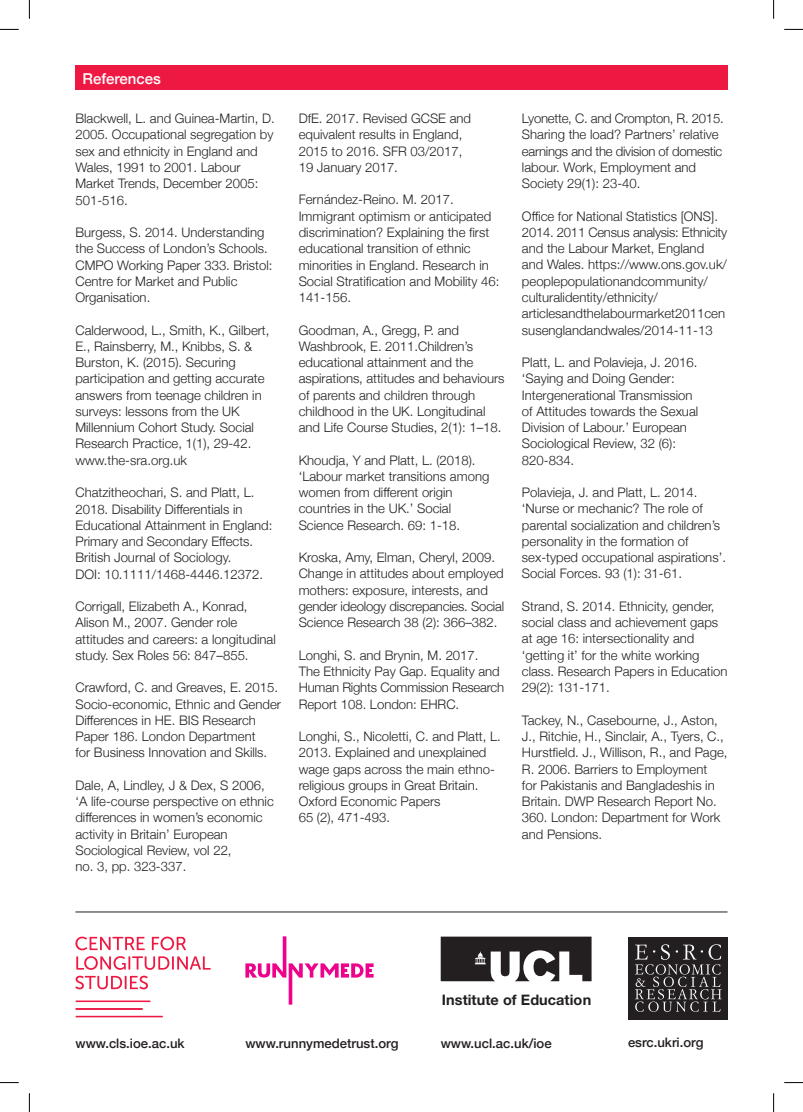
<style>
.page{position:relative;width:803px;height:1112px;background:#fff}
.page>*{position:absolute;margin:0;border:0;box-sizing:border-box;transform-origin:0 0}
.t1{font:500 15px "Helvetica Neue";color:#fff}
.t2{font:700 14.5px "Helvetica Neue";letter-spacing:.005em;color:#231f20}
.t3{font:300 13.12px/16.2px "Helvetica Neue";color:#231f20}
.t4{font:500 13.12px "Helvetica Neue";color:#231f20}
</style>
<div class="page">
<svg style="left:75px;top:936px;width:136px;height:33px"></svg>
<svg style="left:75px;top:975px;width:73px;height:14px"></svg>
<hr style="left:76px;top:1000px;width:74px;height:1px;background:#ed1943">
<hr style="left:76px;top:1007px;width:67px;height:2px;background:#ed1943">
<hr style="left:76px;top:1015px;width:87px;height:2px;background:#ed1943">
<div style="left:628px;top:936px;width:99px;height:83px;background:#231f20"></div>
<svg style="left:635px;top:944px;width:87px;height:67px"></svg>
<hr style="left:75px;top:911px;width:652px;height:1px;background:#231f20">
<div style="left:75px;top:65px;width:652px;height:25px;background:#ed1943"></div>
<svg style="left:245px;top:936px;width:129px;height:68px"></svg>
<svg style="left:441px;top:936px;width:150px;height:44px"></svg>
<svg style="left:0;top:29px;width:19px;height:1px"></svg>
<svg style="left:784px;top:29px;width:19px;height:1px"></svg>
<svg style="left:0;top:1082px;width:19px;height:1px"></svg>
<svg style="left:784px;top:1082px;width:19px;height:1px"></svg>
<svg style="left:29px;top:0;width:1px;height:19px"></svg>
<svg style="left:29px;top:1093px;width:1px;height:18px"></svg>
<svg style="left:773px;top:0;width:1px;height:19px"></svg>
<svg style="left:773px;top:1093px;width:1px;height:18px"></svg>
<p class="t1" style="left:83px;top:66px;width:80px">References</p>
<p class="t3" style="left:75px;top:109px;width:201px">Blackwell, L. and Guinea-Martin, D.<br>2005. Occupational segregation by sex and ethnicity in England and<br>Wales, 1991 to 2001. Labour<br>Market Trends, December 2005:<br>501-516.</p>
<p class="t3" style="left:75px;top:223px;width:199px">Burgess, S. 2014. Understanding the Success of London’s Schools.<br>CMPO Working Paper 333. Bristol:<br>Centre for Market and Public<br>Organisation.</p>
<p class="t3" style="left:75px;top:321px;width:196px">Calderwood, L., Smith, K., Gilbert,<br>E., Rainsberry, M., Knibbs, S. &amp;<br>Burston, K. (2015). Securing participation and getting accurate answers from teenage children in surveys: lessons from the UK<br>Millennium Cohort Study. Social<br>Research Practice, 1(1), 29-42. www.the-sra.org.uk</p>
<p class="t3" style="left:75px;top:483px;width:198px">Chatzitheochari, S. and Platt, L.<br>2018. Disability Differentials in Educational Attainment in England:<br>Primary and Secondary Effects.<br>British Journal of Sociology.<br>DOI: 10.1111/1468-4446.12372.</p>
<p class="t3" style="left:75px;top:597px;width:202px">Corrigall, Elizabeth A., Konrad,<br>Alison M., 2007. Gender role attitudes and careers: a longitudinal study. Sex Roles 56: 847–855.</p>
<p class="t3" style="left:75px;top:678px;width:207px">Crawford, C. and Greaves, E. 2015.<br>Socio-economic, Ethnic and Gender Differences in HE. BIS Research Paper 186. London Department<br>for Business Innovation and Skills.</p>
<p class="t3" style="left:75px;top:776px;width:200px">Dale, A, Lindley, J &amp; Dex, S 2006, ‘A life-course perspective on ethnic differences in women’s economic activity in Britain’ European<br>Sociological Review, vol 22,<br>no. 3, pp. 323-337.</p>
<p class="t3" style="left:299px;top:109px;width:174px">DfE. 2017. Revised GCSE and equivalent results in England,<br>2015 to 2016. SFR 03/2017,<br>19 January 2017.</p>
<p class="t3" style="left:299px;top:191px;width:202px">Fernández-Reino. M. 2017.<br>Immigrant optimism or anticipated discrimination? Explaining the first educational transition of ethnic minorities in England. Research in<br>Social Stratification and Mobility 46:<br>141-156.</p>
<p class="t3" style="left:299px;top:321px;width:207px">Goodman, A., Gregg, P. and Washbrook, E. 2011.Children’s educational attainment and the aspirations, attitudes and behaviours of parents and children through childhood in the UK. Longitudinal and Life Course Studies, 2(1): 1–18.</p>
<p class="t3" style="left:299px;top:451px;width:192px">Khoudja, Y and Platt, L. (2018). ‘Labour market transitions among women from different origin countries in the UK.’ Social<br>Science Research. 69: 1-18.</p>
<p class="t3" style="left:299px;top:548px;width:207px">Kroska, Amy, Elman, Cheryl, 2009.<br>Change in attitudes about employed mothers: exposure, interests, and gender ideology discrepancies. Social Science Research 38 (2): 366–382.</p>
<p class="t3" style="left:299px;top:646px;width:207px">Longhi, S. and Brynin, M. 2017.<br>The Ethnicity Pay Gap. Equality and<br>Human Rights Commission Research<br>Report 108. London: EHRC.</p>
<p class="t3" style="left:299px;top:727px;width:204px">Longhi, S., Nicoletti, C. and Platt, L.<br>2013. Explained and unexplained wage gaps across the main ethno&shy;religious groups in Great Britain.<br>Oxford Economic Papers<br>65 (2), 471-493.</p>
<p class="t3" style="left:522px;top:109px;width:203px">Lyonette, C. and Crompton, R. 2015.<br>Sharing the load? Partners’ relative earnings and the division of domestic labour. Work, Employment and<br>Society 29(1): 23-40.</p>
<p class="t3" style="left:522px;top:207px;width:207px">Office for National Statistics [ONS].<br>2014. 2011 Census analysis: Ethnicity and the Labour Market, England and Wales. https://www.ons.gov.uk/ peoplepopulationandcommunity/ culturalidentity/ethnicity/ articlesandthelabourmarket2011cen susenglandandwales/2014-11-13</p>
<p class="t3" style="left:522px;top:353px;width:178px">Platt, L. and Polavieja, J. 2016. ‘Saying and Doing Gender:<br>Intergenerational Transmission of Attitudes towards the Sexual<br>Division of Labour.’ European<br>Sociological Review, 32 (6):<br>820-834.</p>
<p class="t3" style="left:522px;top:483px;width:205px">Polavieja, J. and Platt, L. 2014. ‘Nurse or mechanic? The role of parental socialization and children’s personality in the formation of sex-typed occupational aspirations’.<br>Social Forces. 93 (1): 31-61.</p>
<p class="t3" style="left:522px;top:597px;width:207px">Strand, S. 2014. Ethnicity, gender, social class and achievement gaps at age 16: intersectionality and ‘getting it’ for the white working class. Research Papers in Education<br>29(2): 131-171.</p>
<p class="t3" style="left:522px;top:710px;width:207px">Tackey, N., Casebourne, J., Aston, J., Ritchie, H., Sinclair, A., Tyers, C., Hurstfield. J., Willison, R., and Page, R. 2006. Barriers to Employment<br>for Pakistanis and Bangladeshis in Britain. DWP Research Report No.<br>360. London: Department for Work and Pensions.</p>
<p class="t2" style="left:442px;top:987px;width:151px">Institute of Education</p>
<p class="t4" style="left:441px;top:1032px;width:112px">www.ucl.ac.uk/ioe</p>
<p class="t4" style="left:75px;top:1032px;width:111px">www.cls.ioe.ac.uk</p>
<p class="t4" style="left:245px;top:1032px;width:155px">www.runnymedetrust.org</p>
<p class="t4" style="left:628px;top:1031px;width:77px">esrc.ukri.org</p>
</div>
